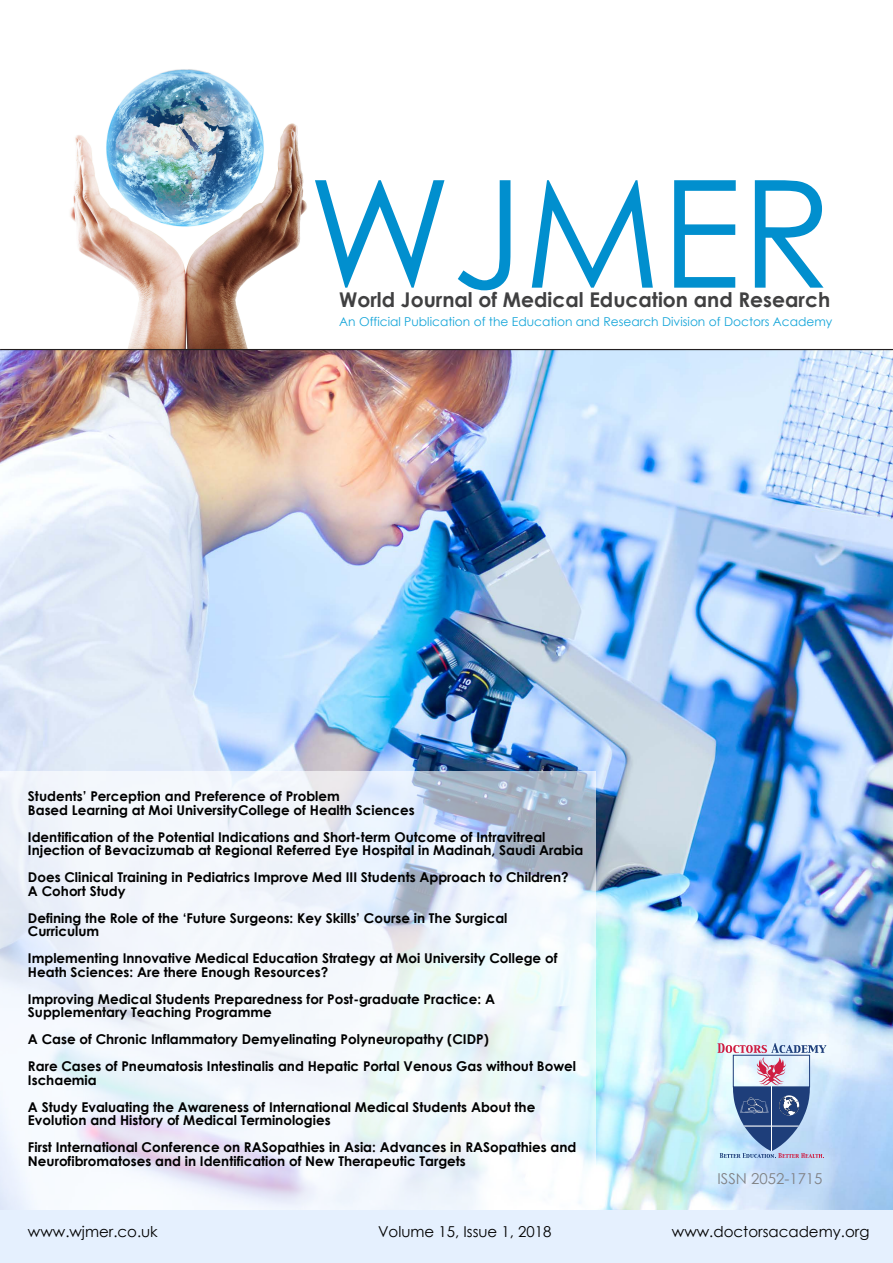
<style>
.page{position:relative;width:893px;height:1263px;background:#fff}
.page>*{position:absolute;margin:0;border:0;box-sizing:border-box;transform-origin:0 0}
.t1{font:149.55px "Century Gothic";color:#018fce}
.t2{font:700 20.25px "Century Gothic";color:#404041}
.t3{font:15px "Century Gothic";color:#000}
.t4{font:15px "Century Gothic";color:#808184}
.t5{font:700 13.5px/13.5px "Century Gothic";color:#000}
.t6{font:12.15px "Century Gothic";color:#14a5d9}
</style>
<div class="page">
<img style="left:0;top:350px;width:893px;height:861px">
<svg style="left:0;top:771px;width:596px;height:440px;fill:#f1f6fc"></svg>
<img style="left:70px;top:69px;width:237px;height:280px">
<div style="left:0;top:1211px;width:893px;height:52px;background:#e5f0fe"></div>
<hr style="left:0;top:349px;width:893px;height:1px;background:#231f20">
<svg style="left:718px;top:1043px;width:108px;height:115px;background:#9eadcb"></svg>
<h1 class="t1" style="left:308px;top:129px;width:526px">WJMER</h1>
<h2 class="t2" style="left:339px;top:285px;width:493px">World Journal of Medical Education and Research</h2>
<p class="t6" style="left:339px;top:313px;width:495px">An Official Publication of the Education and Research Division of Doctors Academy</p>
<p class="t5" style="left:28px;top:789px;width:388px">Students’ Perception and Preference of Problem<br>Based Learning at Moi UniversityCollege of Health Sciences</p>
<p class="t5" style="left:28px;top:829px;width:557px">Identification of the Potential Indications and Short-term Outcome of Intravitreal<br>Injection of Bevacizumab at Regional Referred Eye Hospital in Madinah, Saudi Arabia</p>
<p class="t5" style="left:28px;top:870px;width:542px">Does Clinical Training in Pediatrics Improve Med III Students Approach to Children?<br>A Cohort Study</p>
<p class="t5" style="left:28px;top:910px;width:481px">Defining the Role of the ‘Future Surgeons: Key Skills’ Course in The Surgical<br>Curriculum</p>
<p class="t5" style="left:28px;top:951px;width:531px">Implementing Innovative Medical Education Strategy at Moi University College of<br>Heath Sciences: Are there Enough Resources?</p>
<p class="t5" style="left:28px;top:991px;width:469px">Improving Medical Students Preparedness for Post-graduate Practice: A<br>Supplementary Teaching Programme</p>
<p class="t5" style="left:28px;top:1025px;width:550px;line-height:27px">A Case of Chronic Inflammatory Demyelinating Polyneuropathy (CIDP)<br>Rare Cases of Pneumatosis Intestinalis and Hepatic Portal Venous Gas without Bowel</p>
<p class="t5" style="left:28px;top:1065px;width:509px;line-height:27px">Ischaemia<br>A Study Evaluating the Awareness of International Medical Students About the</p>
<p class="t5" style="left:28px;top:1106px;width:550px;line-height:27px">Evolution and History of Medical Terminologies<br>First International Conference on RASopathies in Asia: Advances in RASopathies and</p>
<p class="t5" style="left:28px;top:1153px;width:439px">Neurofibromatoses and in Identification of New Therapeutic Targets</p>
<p class="t4" style="left:718px;top:1168px;width:107px">ISSN 2052-1715</p>
<p class="t3" style="left:28px;top:1221px;width:131px">www.wjmer.co.uk</p>
<p class="t3" style="left:378px;top:1221px;width:175px">Volume 15, Issue 1, 2018</p>
<p class="t3" style="left:672px;top:1221px;width:199px">www.doctorsacademy.org</p>
</div>
